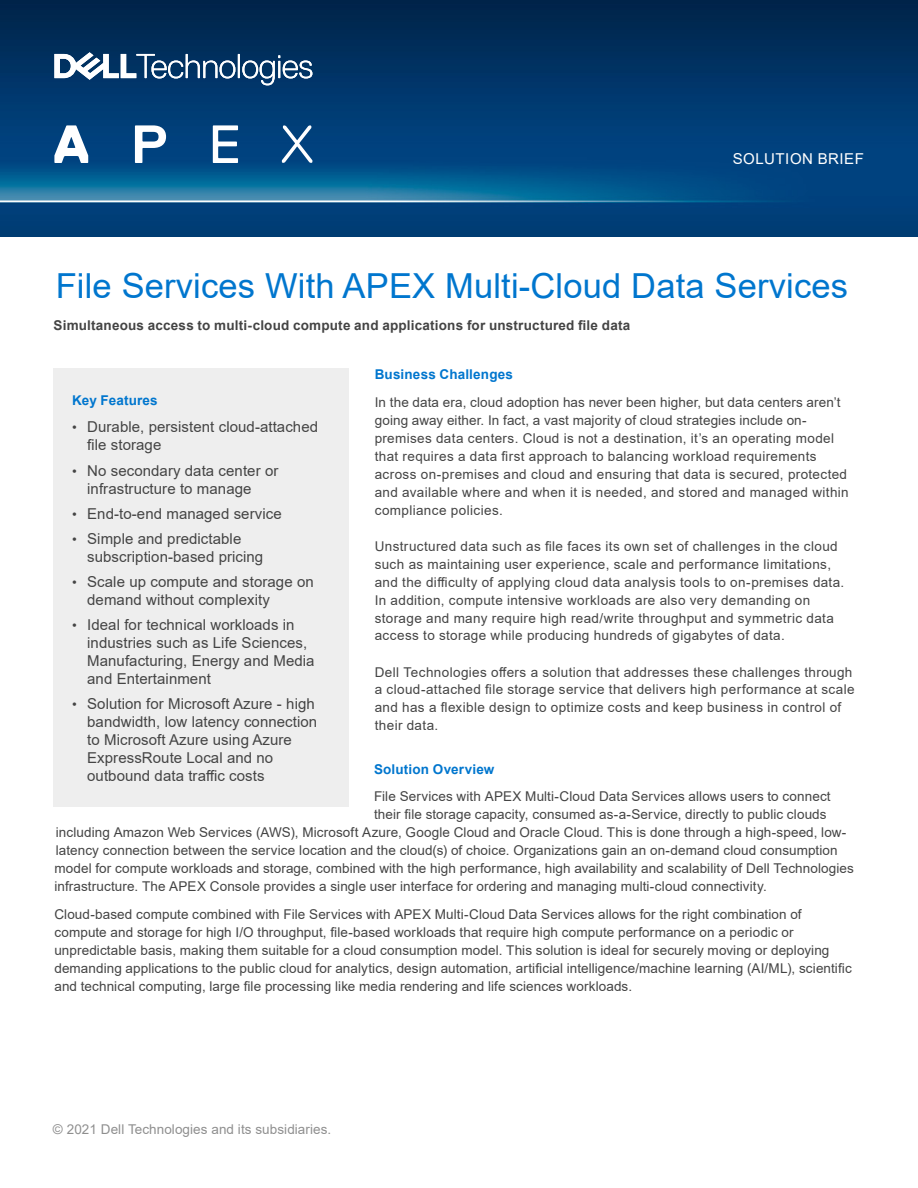
<style>
.page{position:relative;width:918px;height:1188px;background:#fff}
.page>*{position:absolute;margin:0;border:0;box-sizing:border-box;transform-origin:0 0}
.t1{font:34.5px "Arial";letter-spacing:.005em;color:#0076ce}
.t2{font:15px/18px "Arial";letter-spacing:.005em;color:#444}
.t3{font:15px "Arial";letter-spacing:.035em;color:#fff}
.t4{font:13.5px/18px "Arial";letter-spacing:.01em;color:#444}
.t5{font:13.5px/18px "Arial";letter-spacing:.03em;color:#444}
.t6{font:700 13.5px "Arial";letter-spacing:.015em;color:#444}
.t7{font:700 13.5px "Arial";letter-spacing:.01em;color:#0076ce}
.s1{font-size:13.5px}
</style>
<div class="page">
<img style="left:0;top:0;width:918px;height:236px">
<svg style="left:54px;top:125px;width:34px;height:38px"></svg>
<svg style="left:135px;top:125px;width:31px;height:38px"></svg>
<svg style="left:213px;top:125px;width:25px;height:38px"></svg>
<svg style="left:282px;top:125px;width:30px;height:38px"></svg>
<svg style="left:54px;top:52px;width:258px;height:33px"></svg>
<div style="left:54px;top:368px;width:295px;height:439px;background:#eee"></div>
<p class="t3" style="left:733px;top:148px;width:133px">SOLUTION BRIEF</p>
<h1 class="t1" style="left:56px;top:262px;width:794px">File Services With APEX Multi-Cloud Data Services</h1>
<p class="t6" style="left:54px;top:316px;width:578px">Simultaneous access to multi-cloud compute and applications for unstructured file data</p>
<p class="t7" style="left:375px;top:365px;width:140px">Business Challenges</p>
<p class="t4" style="left:375px;top:393px;width:476px">In the data era, cloud adoption has never been higher, but data centers aren’t going away either. In fact, a vast majority of cloud strategies include on&shy;premises data centers. Cloud is not a destination, it’s an operating model that requires a data first approach to balancing workload requirements across on-premises and cloud and ensuring that data is secured, protected and available where and when it is needed, and stored and managed within compliance policies.</p>
<p class="t4" style="left:375px;top:537px;width:471px">Unstructured data such as file faces its own set of challenges in the cloud such as maintaining user experience, scale and performance limitations, and the difficulty of applying cloud data analysis tools to on-premises data.<br>In addition, compute intensive workloads are also very demanding on storage and many require high read/write throughput and symmetric data access to storage while producing hundreds of gigabytes of data.</p>
<p class="t5" style="left:375px;top:663px;width:481px">Dell Technologies offers a solution that addresses these challenges through a cloud-attached file storage service that delivers high performance at scale and has a flexible design to optimize costs and keep business in control of their data.</p>
<p class="t7" style="left:72px;top:391px;width:87px">Key Features</p>
<p class="t2" style="left:87px;top:418px;width:232px;text-indent:-15px"><span class="s1">•</span> Durable, persistent cloud-attached file storage</p>
<p class="t2" style="left:87px;top:461px;width:193px;text-indent:-15px"><span class="s1">•</span> No secondary data center or infrastructure to manage</p>
<p class="t2" style="left:72px;top:504px;width:211px"><span class="s1">•</span> End-to-end managed service</p>
<p class="t2" style="left:87px;top:529px;width:178px;text-indent:-15px"><span class="s1">•</span> Simple and predictable subscription-based pricing</p>
<p class="t2" style="left:87px;top:572px;width:228px;text-indent:-15px"><span class="s1">•</span> Scale up compute and storage on demand without complexity</p>
<p class="t2" style="left:87px;top:615px;width:229px;text-indent:-15px"><span class="s1">•</span> Ideal for technical workloads in industries such as Life Sciences,<br>Manufacturing, Energy and Media and Entertainment</p>
<p class="t2" style="left:87px;top:694px;width:232px;text-indent:-15px"><span class="s1">•</span> Solution for Microsoft Azure - high bandwidth, low latency connection to Microsoft Azure using Azure<br>ExpressRoute Local and no outbound data traffic costs</p>
<p class="t7" style="left:374px;top:760px;width:122px">Solution Overview</p>
<p class="t4" style="left:374px;top:788px;width:458px">File Services with APEX Multi-Cloud Data Services allows users to connect</p>
<p class="t4" style="left:374px;top:806px;width:454px">their file storage capacity, consumed as-a-Service, directly to public clouds</p>
<p class="t4" style="left:56px;top:824px;width:792px">including Amazon Web Services (AWS), Microsoft Azure, Google Cloud and Oracle Cloud. This is done through a high-speed, low-</p>
<p class="t4" style="left:56px;top:842px;width:783px">latency connection between the service location and the cloud(s) of choice. Organizations gain an on-demand cloud consumption</p>
<p class="t4" style="left:54px;top:860px;width:801px">model for compute workloads and storage, combined with the high performance, high availability and scalability of Dell Technologies</p>
<p class="t4" style="left:54px;top:878px;width:714px">infrastructure. The APEX Console provides a single user interface for ordering and managing multi-cloud connectivity.</p>
<p class="t4" style="left:54px;top:905px;width:799px">Cloud-based compute combined with File Services with APEX Multi-Cloud Data Services allows for the right combination of compute and storage for high I/O throughput, file-based workloads that require high compute performance on a periodic or unpredictable basis, making them suitable for a cloud consumption model. This solution is ideal for securely moving or deploying demanding applications to the public cloud for analytics, design automation, artificial intelligence/machine learning (AI/ML), scientific and technical computing, large file processing like media rendering and life sciences workloads.</p>
<p class="t4" style="left:53px;top:1120px;width:280px">© 2021 Dell Technologies and its subsidiaries.</p>
</div>
